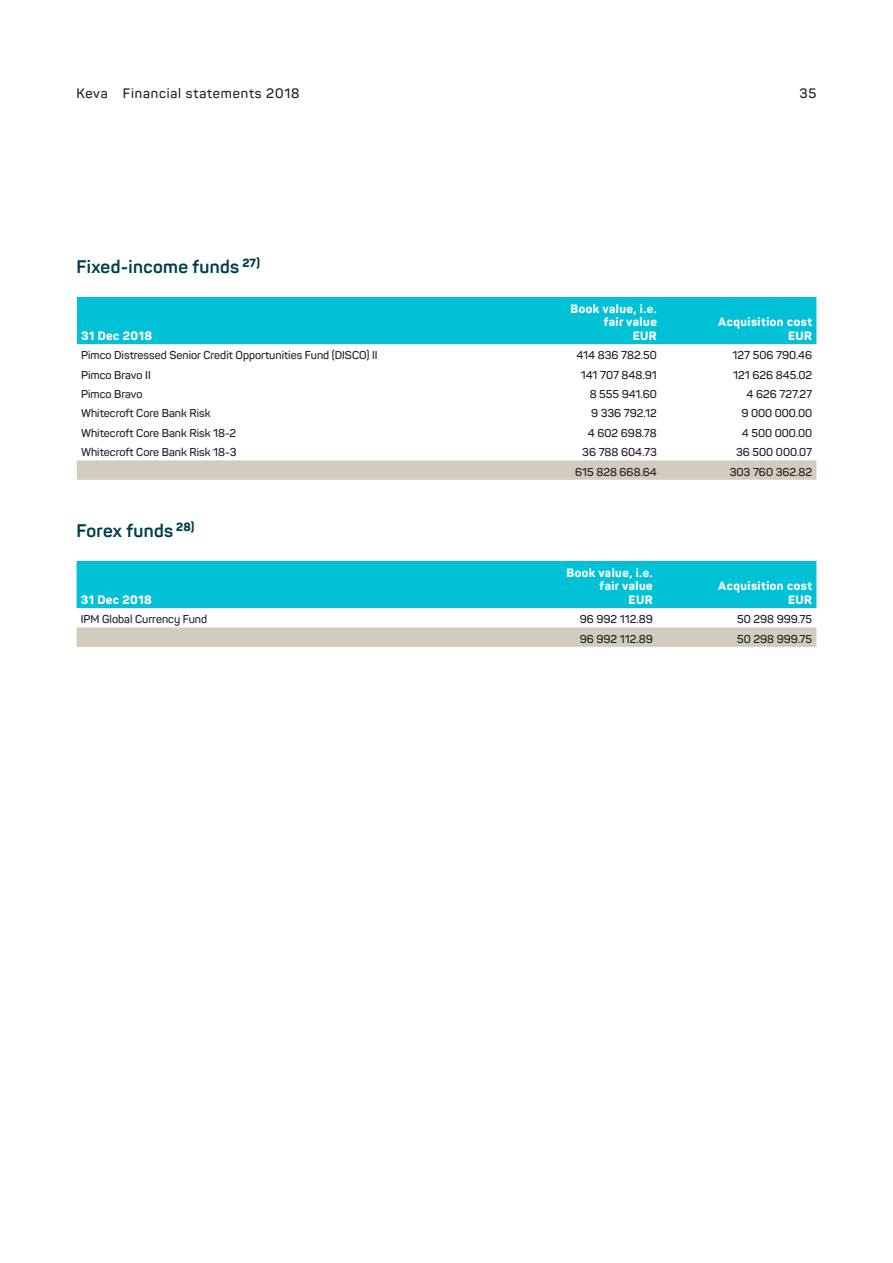
<style>
.page{position:relative;width:893px;height:1263px;background:#fff}
.page>*{position:absolute;margin:0;border:0;box-sizing:border-box;transform-origin:0 0}
.otsikko_2{font:700 18px "Panton";letter-spacing:.02em;color:#003d4c}
.t1{font:600 13.5px "Panton";letter-spacing:.06em;color:#231f20}
.taulukko_2{font:800 12px "Panton";letter-spacing:.04em;color:#fff}
.taulukko_1{font:600 11.25px "Panton";color:#231f20}
</style>
<div class="page">
<div style="left:77px;top:297px;width:739px;height:47px;background:#00c1d5"></div>
<svg style="left:77px;top:460px;width:739px;height:20px;background:#d2cdbf"></svg>
<div style="left:77px;top:561px;width:739px;height:47px;background:#00c1d5"></div>
<div style="left:77px;top:627px;width:739px;height:20px;background:#d1ccbd"></div>
<p class="t1" style="left:77px;top:85px;width:225px">Keva Financial statements 2018</p>
<p class="t1" style="left:799px;top:85px;width:18px">35</p>
<p class="otsikko_2" style="left:77px;top:255px;width:185px">Fixed-income funds <sup>27)</sup></p>
<p class="taulukko_2" style="left:81px;top:328px;width:73px">31 Dec 2018</p>
<p class="taulukko_2" style="left:570px;top:301px;width:88px">Book value, i.e.</p>
<p class="taulukko_2" style="left:604px;top:315px;width:55px">fair value</p>
<p class="taulukko_2" style="left:633px;top:328px;width:26px">EUR</p>
<p class="taulukko_2" style="left:718px;top:315px;width:95px">Acquisition cost</p>
<p class="taulukko_2" style="left:788px;top:328px;width:26px">EUR</p>
<p class="taulukko_1" style="left:81px;top:348px;width:298px">Pimco Distressed Senior Credit Opportunities Fund (DISCO) II</p>
<p class="taulukko_1" style="left:576px;top:348px;width:82px">414 836 782.50</p>
<p class="taulukko_1" style="left:733px;top:348px;width:81px">127 506 790.46</p>
<p class="taulukko_1" style="left:81px;top:368px;width:71px">Pimco Bravo II</p>
<p class="taulukko_1" style="left:581px;top:368px;width:78px">141 707 848.91</p>
<p class="taulukko_1" style="left:733px;top:368px;width:81px">121 626 845.02</p>
<p class="taulukko_1" style="left:81px;top:387px;width:63px">Pimco Bravo</p>
<p class="taulukko_1" style="left:590px;top:387px;width:69px">8 555 941.60</p>
<p class="taulukko_1" style="left:746px;top:387px;width:67px">4 626 727.27</p>
<p class="taulukko_1" style="left:81px;top:406px;width:131px">Whitecroft Core Bank Risk</p>
<p class="taulukko_1" style="left:591px;top:406px;width:67px">9 336 792.12</p>
<p class="taulukko_1" style="left:741px;top:406px;width:72px">9 000 000.00</p>
<p class="taulukko_1" style="left:81px;top:426px;width:157px">Whitecroft Core Bank Risk 18-2</p>
<p class="taulukko_1" style="left:588px;top:426px;width:70px">4 602 698.78</p>
<p class="taulukko_1" style="left:742px;top:426px;width:72px">4 500 000.00</p>
<p class="taulukko_1" style="left:81px;top:445px;width:157px">Whitecroft Core Bank Risk 18-3</p>
<p class="taulukko_1" style="left:582px;top:445px;width:76px">36 788 604.73</p>
<p class="taulukko_1" style="left:736px;top:445px;width:78px">36 500 000.07</p>
<p class="taulukko_1" style="left:575px;top:465px;width:83px">615 828 668.64</p>
<p class="taulukko_1" style="left:730px;top:465px;width:84px">303 760 362.82</p>
<p class="otsikko_2" style="left:77px;top:519px;width:119px">Forex funds <sup>28)</sup></p>
<p class="taulukko_2" style="left:81px;top:592px;width:73px">31 Dec 2018</p>
<p class="taulukko_2" style="left:566px;top:565px;width:88px">Book value, i.e.</p>
<p class="taulukko_2" style="left:600px;top:578px;width:55px">fair value</p>
<p class="taulukko_2" style="left:629px;top:592px;width:26px">EUR</p>
<p class="taulukko_2" style="left:718px;top:578px;width:95px">Acquisition cost</p>
<p class="taulukko_2" style="left:788px;top:592px;width:26px">EUR</p>
<p class="taulukko_1" style="left:81px;top:612px;width:128px">IPM Global Currency Fund</p>
<p class="taulukko_1" style="left:580px;top:612px;width:75px">96 992 112.89</p>
<p class="taulukko_1" style="left:737px;top:612px;width:77px">50 298 999.75</p>
<p class="taulukko_1" style="left:580px;top:632px;width:75px">96 992 112.89</p>
<p class="taulukko_1" style="left:737px;top:632px;width:77px">50 298 999.75</p>
</div>
